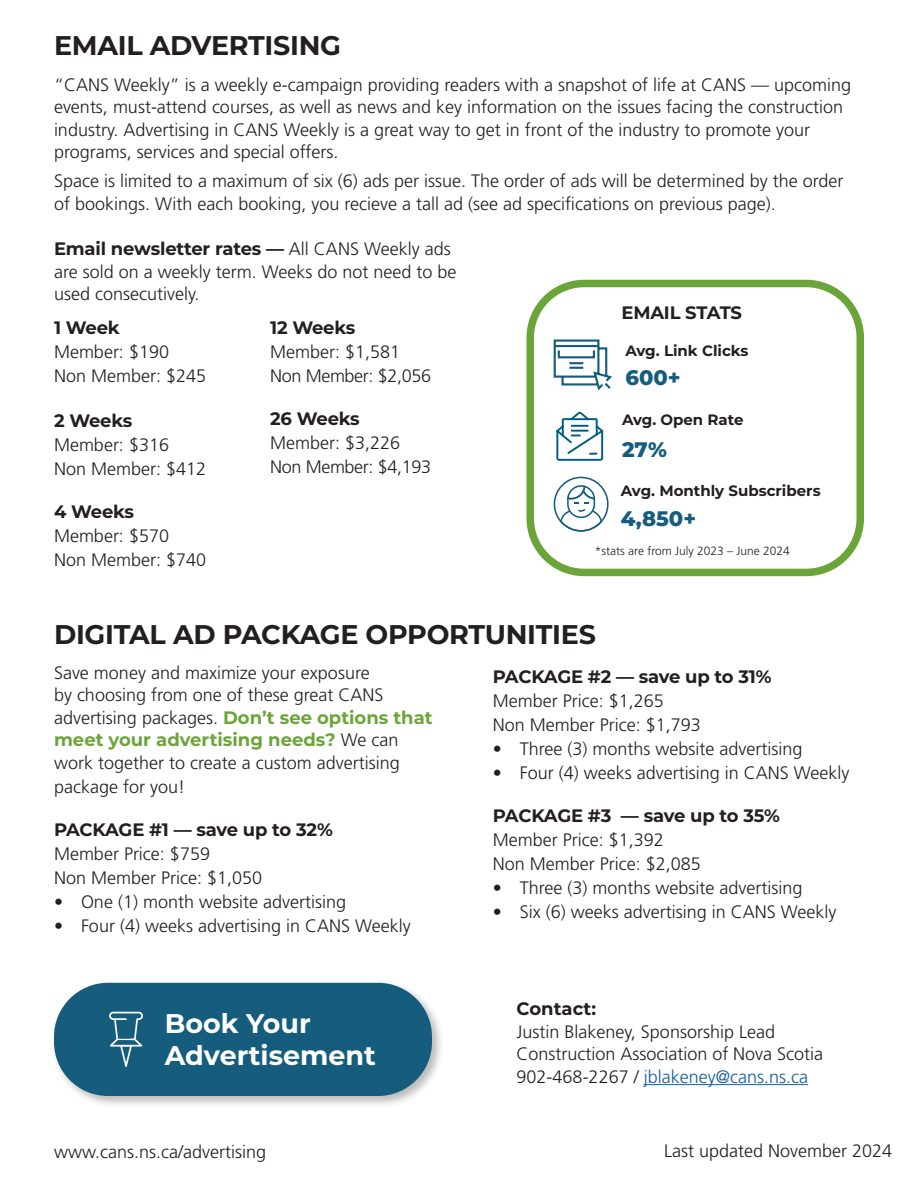
<style>
.page{position:relative;width:918px;height:1188px;background:#fff}
.page>*{position:absolute;margin:0;border:0;box-sizing:border-box;transform-origin:0 0}
.Headline{font:700 27px "Montserrat";letter-spacing:-.01em;color:#231f20}
.t1{font:700 27px/32.4px "Montserrat";color:#fff}
.t2{font:800 21px "Montserrat";color:#165c7d}
.Emphasis{font:300 18px/22.5px "Frutiger LT Std";color:#231f20}
.Emphasis-2{font:700 18px "Montserrat";letter-spacing:-.015em;color:#231f20}
.t3{font:300 18px "Frutiger LT Std";color:#175d9e}
.Emphasis-3{font:300 18px "Frutiger LT Std";letter-spacing:-.02em;color:#231f20}
.t4{font:700 15px "Montserrat";color:#231f20}
.t5{font:300 12px "Frutiger LT Std";color:#231f20}
.s1{font-family:"Montserrat";font-weight:700}
.s2{font-family:"Montserrat";font-weight:700;color:#6ba539}
.s3{color:#231f20}
</style>
<div class="page">
<div style="left:526px;top:280px;width:338px;height:296px;border:8px solid #6ba539;border-radius:54px"></div>
<svg style="left:554px;top:477px;width:55px;height:55px"></svg>
<svg style="left:556px;top:412px;width:47px;height:49px"></svg>
<hr style="left:644px;top:1084px;width:164px;height:1px;background:#175d9e">
<div style="left:51px;top:980px;width:394px;height:128px;background:#231f20;opacity:.3"></div>
<div style="left:54px;top:983px;width:378px;height:113px;background:#165c7d;border-radius:54px"></div>
<svg style="left:109px;top:1011px;width:34px;height:56px"></svg>
<svg style="left:553px;top:339px;width:59px;height:52px"></svg>
<p class="Headline" style="left:54px;top:26px;width:289px">EMAIL ADVERTISING</p>
<p class="Emphasis" style="left:54px;top:73px;width:799px">“CANS Weekly” is a weekly e-campaign providing readers with a snapshot of life at CANS — upcoming events, must-attend courses, as well as news and key information on the issues facing the construction industry. Advertising in CANS Weekly is a great way to get in front of the industry to promote your programs, services and special offers.</p>
<p class="Emphasis" style="left:54px;top:170px;width:791px">Space is limited to a maximum of six (6) ads per issue. The order of ads will be determined by the order of bookings. With each booking, you recieve a tall ad (see ad specifications on previous page).</p>
<p class="Emphasis" style="left:54px;top:238px;width:404px"><span class="s1">Email newsletter rates —</span> All CANS Weekly ads are sold on a weekly term. Weeks do not need to be used consecutively.</p>
<p class="Emphasis-2" style="left:54px;top:314px;width:67px">1 Week</p>
<p class="Emphasis" style="left:54px;top:340px;width:117px">Member: $190</p>
<p class="Emphasis" style="left:54px;top:364px;width:154px">Non Member: $245</p>
<p class="Emphasis-2" style="left:54px;top:408px;width:80px">2 Weeks</p>
<p class="Emphasis" style="left:54px;top:434px;width:117px">Member: $316</p>
<p class="Emphasis" style="left:54px;top:458px;width:154px">Non Member: $412</p>
<p class="Emphasis-2" style="left:54px;top:499px;width:82px">4 Weeks</p>
<p class="Emphasis" style="left:54px;top:525px;width:117px">Member: $570</p>
<p class="Emphasis" style="left:54px;top:549px;width:154px">Non Member: $740</p>
<p class="Emphasis-2" style="left:270px;top:314px;width:87px">12 Weeks</p>
<p class="Emphasis" style="left:270px;top:340px;width:132px">Member: $1,581</p>
<p class="Emphasis-3" style="left:270px;top:365px;width:162px">Non Member: $2,056</p>
<p class="Emphasis-2" style="left:270px;top:405px;width:91px">26 Weeks</p>
<p class="Emphasis" style="left:270px;top:432px;width:132px">Member: $3,226</p>
<p class="Emphasis-3" style="left:270px;top:456px;width:162px">Non Member: $4,193</p>
<p class="Emphasis-2" style="left:621px;top:300px;width:122px">EMAIL STATS</p>
<p class="t4" style="left:626px;top:340px;width:124px">Avg. Link Clicks</p>
<p class="t2" style="left:625px;top:362px;width:57px">600+</p>
<p class="t4" style="left:622px;top:409px;width:123px">Avg. Open Rate</p>
<p class="t2" style="left:622px;top:434px;width:46px">27%</p>
<p class="t4" style="left:621px;top:480px;width:201px">Avg. Monthly Subscribers</p>
<p class="t2" style="left:621px;top:504px;width:77px">4,850+</p>
<p class="t5" style="left:595px;top:544px;width:196px">*stats are from July 2023 – June 2024</p>
<p class="Headline" style="left:54px;top:615px;width:543px">DIGITAL AD PACKAGE OPPORTUNITIES</p>
<p class="Emphasis" style="left:54px;top:661px;width:380px">Save money and maximize your exposure<br>by choosing from one of these great CANS advertising packages. <span class="s2">Don’t see options that meet your advertising needs?</span> We can work together to create a custom advertising package for you!</p>
<p class="Emphasis-2" style="left:54px;top:816px;width:280px">PACKAGE #1 — save up to 32%</p>
<p class="Emphasis" style="left:54px;top:842px;width:210px;line-height:24px">Member Price: $759<br>Non Member Price: $1,050</p>
<p class="Emphasis" style="left:54px;top:891px;width:294px">• One (1) month website advertising</p>
<p class="Emphasis" style="left:54px;top:915px;width:358px">• Four (4) weeks advertising in CANS Weekly</p>
<p class="t1" style="left:165px;top:1006px;width:213px">Book Your<br>Advertisement</p>
<p class="Emphasis-2" style="left:493px;top:663px;width:280px">PACKAGE #2 — save up to 31%</p>
<p class="Emphasis" style="left:493px;top:689px;width:210px;line-height:24px">Member Price: $1,265<br>Non Member Price: $1,793</p>
<p class="Emphasis" style="left:493px;top:737px;width:311px">• Three (3) months website advertising</p>
<p class="Emphasis" style="left:493px;top:761px;width:358px">• Four (4) weeks advertising in CANS Weekly</p>
<p class="Emphasis-2" style="left:493px;top:802px;width:289px">PACKAGE #3 — save up to 35%</p>
<p class="Emphasis" style="left:493px;top:828px;width:210px;line-height:24px">Member Price: $1,392<br>Non Member Price: $2,085</p>
<p class="Emphasis" style="left:493px;top:877px;width:311px">• Three (3) months website advertising</p>
<p class="Emphasis" style="left:493px;top:901px;width:345px">• Six (6) weeks advertising in CANS Weekly</p>
<p class="Emphasis-2" style="left:517px;top:996px;width:81px">Contact:</p>
<p class="Emphasis" style="left:517px;top:1021px;width:260px">Justin Blakeney, Sponsorship Lead</p>
<p class="Emphasis" style="left:517px;top:1043px;width:308px">Construction Association of Nova Scotia</p>
<p class="t3" style="left:517px;top:1066px;width:293px"><span class="s3">902-468-2267 /</span> jblakeney@cans.ns.ca</p>
<p class="Emphasis" style="left:54px;top:1141px;width:214px">www.cans.ns.ca/advertising</p>
<p class="Emphasis" style="left:664px;top:1140px;width:230px">Last updated November 2024</p>
</div>
